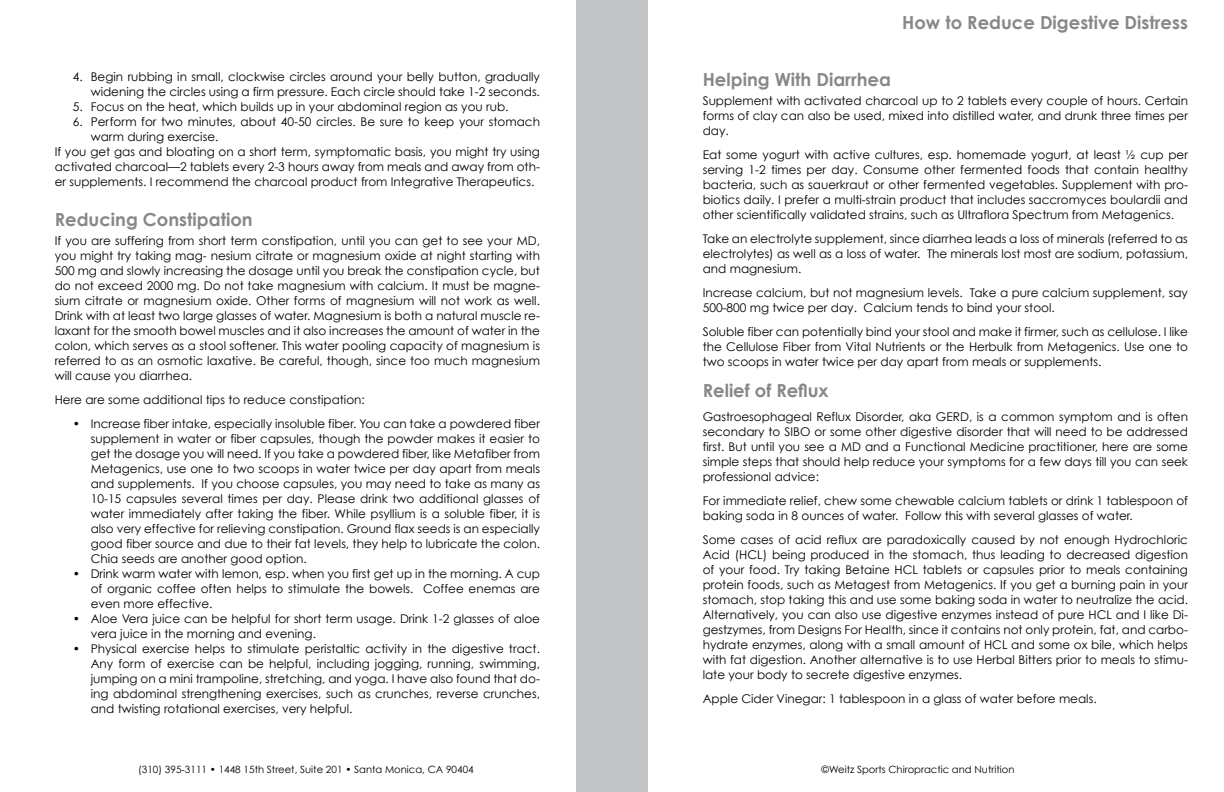
<style>
.page{position:relative;width:1224px;height:792px;background:#fff}
.page>*{position:absolute;margin:0;border:0;box-sizing:border-box;transform-origin:0 0}
.t1{font:700 18px "Century Gothic";color:#86888a}
.t2{font:12px/15px "Century Gothic";color:#000;text-align:justify}
.t3{font:10px "Century Gothic";color:#000}
</style>
<div class="page">
<div style="left:576px;top:0;width:72px;height:792px;background:#c2c4c6"></div>
<p class="t2" style="left:73px;top:69px;width:469px;text-align:right">4. Begin rubbing in small, clockwise circles around your belly button, gradually widening the circles using a firm pressure. Each circle should take 1-2 seconds.</p>
<p class="t2" style="left:73px;top:99px;width:437px">5. Focus on the heat, which builds up in your abdominal region as you rub.</p>
<p class="t2" style="left:73px;top:114px;width:469px">6. Perform for two minutes, about 40-50 circles. Be sure to keep your stomach</p>
<p class="t2" style="left:91px;top:129px;width:129px">warm during exercise.</p>
<p class="t2" style="left:55px;top:144px;width:487px">If you get gas and bloating on a short term, symptomatic basis, you might try using</p>
<p class="t2" style="left:55px;top:159px;width:487px">activated charcoal—2 tablets every 2-3 hours away from meals and away from oth-</p>
<p class="t2" style="left:55px;top:174px;width:481px">er supplements. I recommend the charcoal product from Integrative Therapeutics.</p>
<h1 class="t1" style="left:55px;top:208px;width:200px">Reducing Constipation</h1>
<p class="t2" style="left:55px;top:233px;width:487px">If you are suffering from short term constipation, until you can get to see your MD, you might try taking mag- nesium citrate or magnesium oxide at night starting with 500 mg and slowly increasing the dosage until you break the constipation cycle, but do not exceed 2000 mg. Do not take magnesium with calcium. It must be magne&shy;sium citrate or magnesium oxide. Other forms of magnesium will not work as well.<br>Drink with at least two large glasses of water. Magnesium is both a natural muscle re&shy;laxant for the smooth bowel muscles and it also increases the amount of water in the colon, which serves as a stool softener. This water pooling capacity of magnesium is referred to as an osmotic laxative. Be careful, though, since too much magnesium will cause you diarrhea.</p>
<p class="t2" style="left:55px;top:392px;width:312px">Here are some additional tips to reduce constipation:</p>
<p class="t2" style="left:91px;top:416px;width:451px;text-indent:-18px">• Increase fiber intake, especially insoluble fiber. You can take a powdered fiber supplement in water or fiber capsules, though the powder makes it easier to get the dosage you will need. If you take a powdered fiber, like Metafiber from Metagenics, use one to two scoops in water twice per day apart from meals and supplements. If you choose capsules, you may need to take as many as 10-15 capsules several times per day. Please drink two additional glasses of water immediately after taking the fiber. While psyllium is a soluble fiber, it is also very effective for relieving constipation. Ground flax seeds is an especially good fiber source and due to their fat levels, they help to lubricate the colon.<br>Chia seeds are another good option.</p>
<p class="t2" style="left:91px;top:566px;width:451px;text-indent:-18px">• Drink warm water with lemon, esp. when you first get up in the morning. A cup of organic coffee often helps to stimulate the bowels. Coffee enemas are even more effective.</p>
<p class="t2" style="left:91px;top:611px;width:451px;text-indent:-18px">• Aloe Vera juice can be helpful for short term usage. Drink 1-2 glasses of aloe vera juice in the morning and evening.</p>
<p class="t2" style="left:91px;top:641px;width:451px;text-indent:-18px">• Physical exercise helps to stimulate peristaltic activity in the digestive tract.<br>Any form of exercise can be helpful, including jogging, running, swimming, jumping on a mini trampoline, stretching, and yoga. I have also found that do&shy;ing abdominal strengthening exercises, such as crunches, reverse crunches, and twisting rotational exercises, very helpful.</p>
<h1 class="t1" style="left:902px;top:11px;width:287px">How to Reduce Digestive Distress</h1>
<h1 class="t1" style="left:703px;top:68px;width:190px">Helping With Diarrhea</h1>
<p class="t2" style="left:703px;top:93px;width:487px">Supplement with activated charcoal up to 2 tablets every couple of hours. Certain forms of clay can also be used, mixed into distilled water, and drunk three times per day.</p>
<p class="t2" style="left:703px;top:147px;width:487px">Eat some yogurt with active cultures, esp. homemade yogurt, at least ½ cup per serving 1-2 times per day. Consume other fermented foods that contain healthy bacteria, such as sauerkraut or other fermented vegetables. Supplement with pro&shy;biotics daily. I prefer a multi-strain product that includes saccromyces boulardii and other scientifically validated strains, such as Ultraflora Spectrum from Metagenics.</p>
<p class="t2" style="left:703px;top:231px;width:487px">Take an electrolyte supplement, since diarrhea leads a loss of minerals (referred to as electrolytes) as well as a loss of water. The minerals lost most are sodium, potassium, and magnesium.</p>
<p class="t2" style="left:703px;top:285px;width:487px">Increase calcium, but not magnesium levels. Take a pure calcium supplement, say<br>500-800 mg twice per day. Calcium tends to bind your stool.</p>
<p class="t2" style="left:703px;top:324px;width:487px">Soluble fiber can potentially bind your stool and make it firmer, such as cellulose. I like the Cellulose Fiber from Vital Nutrients or the Herbulk from Metagenics. Use one to two scoops in water twice per day apart from meals or supplements.</p>
<h1 class="t1" style="left:703px;top:379px;width:127px">Relief of Reflux</h1>
<p class="t2" style="left:703px;top:409px;width:487px">Gastroesophageal Reflux Disorder, aka GERD, is a common symptom and is often secondary to SIBO or some other digestive disorder that will need to be addressed first. But until you see a MD and a Functional Medicine practitioner, here are some simple steps that should help reduce your symptoms for a few days till you can seek professional advice:</p>
<p class="t2" style="left:703px;top:493px;width:487px">For immediate relief, chew some chewable calcium tablets or drink 1 tablespoon of baking soda in 8 ounces of water. Follow this with several glasses of water.</p>
<p class="t2" style="left:703px;top:532px;width:487px">Some cases of acid reflux are paradoxically caused by not enough Hydrochloric Acid (HCL) being produced in the stomach, thus leading to decreased digestion of your food. Try taking Betaine HCL tablets or capsules prior to meals containing protein foods, such as Metagest from Metagenics. If you get a burning pain in your stomach, stop taking this and use some baking soda in water to neutralize the acid.<br>Alternatively, you can also use digestive enzymes instead of pure HCL and I like Di&shy;gestzymes, from Designs For Health, since it contains not only protein, fat, and carbo&shy;hydrate enzymes, along with a small amount of HCL and some ox bile, which helps with fat digestion. Another alternative is to use Herbal Bitters prior to meals to stimu&shy;late your body to secrete digestive enzymes.</p>
<p class="t2" style="left:703px;top:691px;width:395px">Apple Cider Vinegar: 1 tablespoon in a glass of water before meals.</p>
<p class="t3" style="left:138px;top:764px;width:337px">(310) 395-3111 • 1448 15th Street, Suite 201 • Santa Monica, CA 90404</p>
<p class="t3" style="left:822px;top:764px;width:194px">©Weitz Sports Chiropractic and Nutrition</p>
</div>
